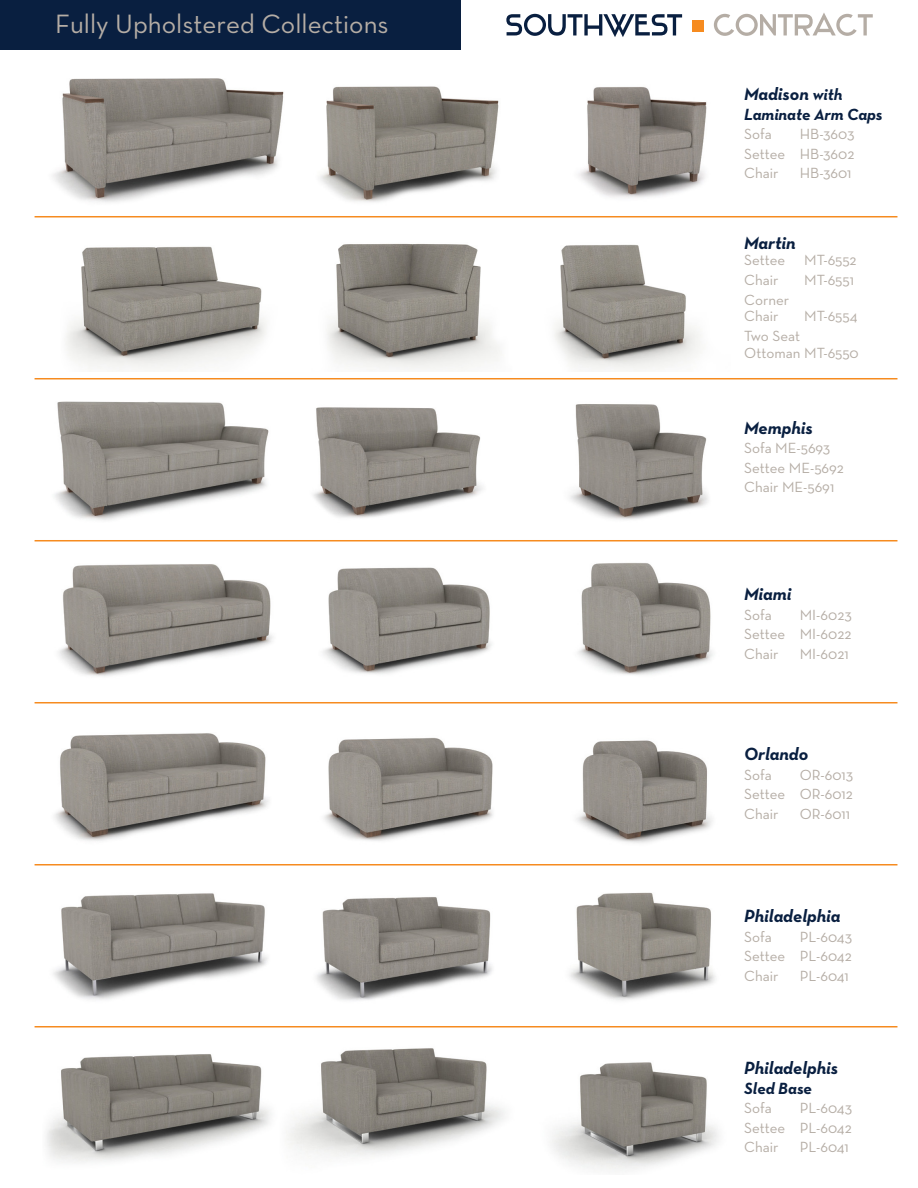
<style>
.page{position:relative;width:918px;height:1188px;background:#fff}
.page>*{position:absolute;margin:0;border:0;box-sizing:border-box;transform-origin:0 0}
.t1{font:27px "Neutra Text";color:#b5ada5}
.t2{font:italic 700 18px "Neutra Text";color:#091f40}
.t3{font:italic 700 16.5px "Neutra Text";color:#091f40}
.t4{font:15px/16.5px "Neutra Text";color:#b5ada5}
.s1{font-size:16.5px}
</style>
<div class="page">
<img style="left:53px;top:892px;width:663px;height:109px">
<img style="left:54px;top:401px;width:655px;height:119px">
<img style="left:66px;top:243px;width:635px;height:128px">
<img style="left:53px;top:78px;width:654px;height:124px">
<div style="left:0;top:0;width:460px;height:50px;background:#091f40"></div>
<svg style="left:506px;top:14px;width:176px;height:23px"></svg>
<div style="left:692px;top:20px;width:12px;height:12px;background:#f68b1f"></div>
<svg style="left:714px;top:13px;width:159px;height:23px"></svg>
<hr style="left:35px;top:216px;width:862px;height:1px;background:#f68b1f">
<hr style="left:35px;top:378px;width:862px;height:1px;background:#f68b1f">
<hr style="left:35px;top:540px;width:862px;height:1px;background:#f68b1f">
<hr style="left:35px;top:702px;width:862px;height:1px;background:#f68b1f">
<hr style="left:35px;top:864px;width:862px;height:2px;background:#f68b1f">
<hr style="left:35px;top:1026px;width:862px;height:2px;background:#f68b1f">
<img style="left:58px;top:563px;width:655px;height:114px">
<img style="left:54px;top:733px;width:659px;height:110px">
<img style="left:46px;top:1048px;width:673px;height:124px">
<p class="t1" style="left:55px;top:8px;width:335px">Fully Upholstered Collections</p>
<p class="t2" style="left:744px;top:83px;width:100px">Madison <span class="s1">with</span></p>
<p class="t3" style="left:744px;top:104px;width:140px">Laminate Arm Caps</p>
<p class="t4" style="left:744px;top:126px;width:29px">Sofa</p>
<p class="t4" style="left:800px;top:126px;width:56px">HB-3603</p>
<p class="t4" style="left:744px;top:145px;width:112px">Settee HB-3602</p>
<p class="t4" style="left:744px;top:165px;width:36px">Chair</p>
<p class="t4" style="left:800px;top:165px;width:53px">HB-3601</p>
<p class="t2" style="left:744px;top:232px;width:53px">Martin</p>
<p class="t4" style="left:744px;top:252px;width:43px">Settee</p>
<p class="t4" style="left:804px;top:252px;width:54px">MT-6552</p>
<p class="t4" style="left:744px;top:272px;width:36px">Chair</p>
<p class="t4" style="left:804px;top:272px;width:51px">MT-6551</p>
<p class="t4" style="left:744px;top:291px;width:47px">Corner<br>Chair</p>
<p class="t4" style="left:804px;top:308px;width:55px">MT-6554</p>
<p class="t4" style="left:744px;top:328px;width:116px">Two Seat<br>Ottoman MT-6550</p>
<p class="t2" style="left:744px;top:417px;width:70px">Memphis</p>
<p class="t4" style="left:744px;top:440px;width:87px">Sofa ME-5693</p>
<p class="t4" style="left:744px;top:459px;width:101px">Settee ME-5692</p>
<p class="t4" style="left:744px;top:479px;width:92px">Chair ME-5691</p>
<p class="t2" style="left:744px;top:583px;width:49px">Miami</p>
<p class="t4" style="left:744px;top:606px;width:29px">Sofa</p>
<p class="t4" style="left:800px;top:606px;width:54px">MI-6023</p>
<p class="t4" style="left:744px;top:626px;width:109px">Settee MI-6022</p>
<p class="t4" style="left:744px;top:645px;width:36px">Chair</p>
<p class="t4" style="left:800px;top:645px;width:51px">MI-6021</p>
<p class="t2" style="left:744px;top:743px;width:66px">Orlando</p>
<p class="t4" style="left:744px;top:766px;width:29px">Sofa</p>
<p class="t4" style="left:800px;top:766px;width:55px">OR-6013</p>
<p class="t4" style="left:744px;top:785px;width:110px">Settee OR-6012</p>
<p class="t4" style="left:744px;top:805px;width:36px">Chair</p>
<p class="t4" style="left:800px;top:805px;width:52px">OR-6011</p>
<p class="t2" style="left:744px;top:905px;width:98px">Philadelphia</p>
<p class="t4" style="left:744px;top:928px;width:29px">Sofa</p>
<p class="t4" style="left:800px;top:928px;width:54px">PL-6043</p>
<p class="t4" style="left:744px;top:947px;width:109px">Settee PL-6042</p>
<p class="t4" style="left:744px;top:967px;width:36px">Chair</p>
<p class="t4" style="left:800px;top:967px;width:51px">PL-6041</p>
<p class="t2" style="left:744px;top:1057px;width:96px">Philadelphis</p>
<p class="t3" style="left:744px;top:1078px;width:69px">Sled Base</p>
<p class="t4" style="left:744px;top:1100px;width:29px">Sofa</p>
<p class="t4" style="left:800px;top:1100px;width:54px">PL-6043</p>
<p class="t4" style="left:744px;top:1119px;width:109px">Settee PL-6042</p>
<p class="t4" style="left:744px;top:1139px;width:36px">Chair</p>
<p class="t4" style="left:800px;top:1139px;width:51px">PL-6041</p>
</div>
